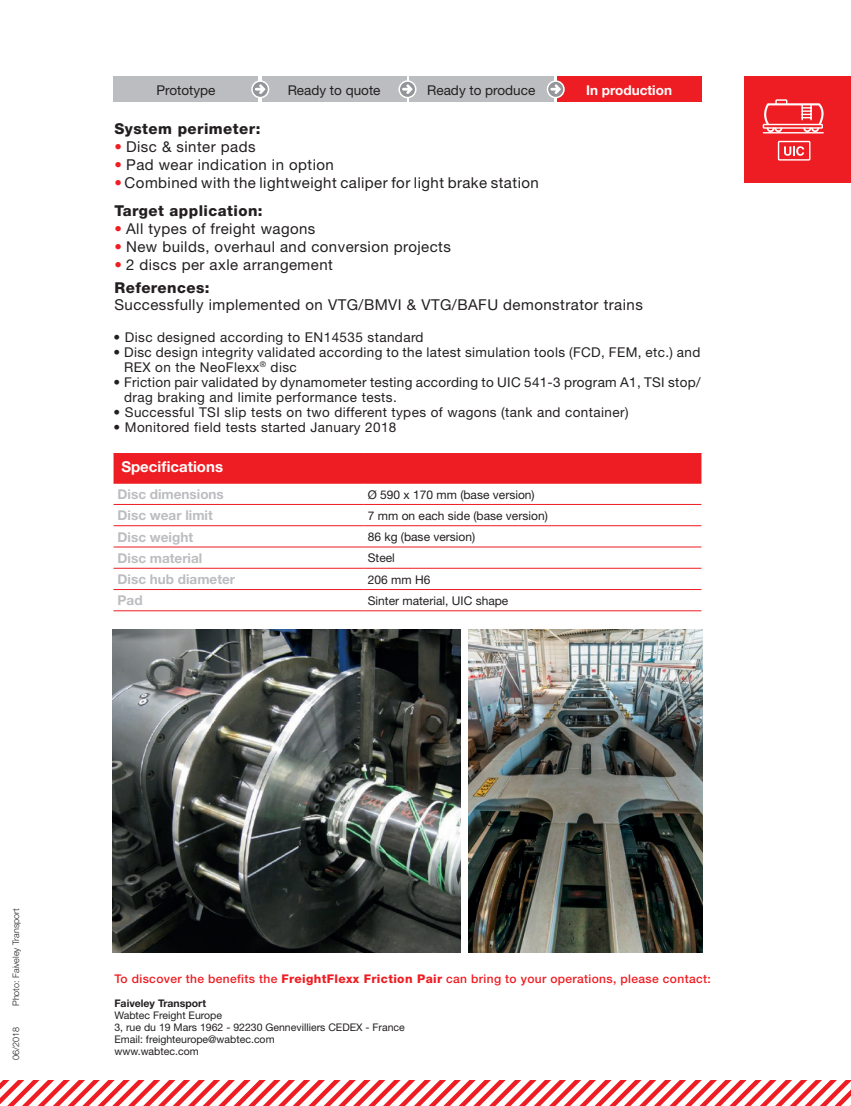
<style>
.page{position:relative;width:851px;height:1106px;background:#fff}
.page>*{position:absolute;margin:0;border:0;box-sizing:border-box;transform-origin:0 0}
.t1{font:15px/22.8px "Helvetica Neue";letter-spacing:.03em;color:#231f20}
.t2{font:800 15px "Helvetica Neue";letter-spacing:.03em;color:#231f20}
.t3{font:700 15px "Helvetica Neue";color:#fff}
.t4{font:13.5px/15px "Helvetica Neue";letter-spacing:.03em;color:#231f20}
.t5{font:700 13.5px "Helvetica Neue";color:#bcbdc0}
.t6{font:13.5px "Helvetica Neue";color:#231f20}
.t7{font:700 13.5px "Helvetica Neue";color:#fff}
.t8{font:12px "Helvetica Neue";color:#231f20}
.t9{font:500 12px "Helvetica Neue";letter-spacing:.03em;color:#ee1d23}
.t10{font:10.5px/12px "Helvetica Neue";color:#231f20}
.t11{font:700 10.5px "Helvetica Neue";color:#231f20}
.t12{font:300 9px "Helvetica Neue";color:#231f20}
.s1{color:#ee1d23}
.s2{font-weight:800}
</style>
<div class="page">
<svg style="left:0;top:1080px;width:850px;height:26px"></svg>
<div style="left:113px;top:454px;width:588px;height:28px;background:#ee1d23"></div>
<hr style="left:113px;top:453px;width:251px;height:1px;background:#ee1d23">
<hr style="left:364px;top:453px;width:337px;height:1px;background:#ee1d23">
<hr style="left:113px;top:482px;width:251px;height:1px;background:#ee1d23">
<hr style="left:364px;top:482px;width:337px;height:1px;background:#ee1d23">
<hr style="left:113px;top:504px;width:251px;height:1px;background:#ee1d23">
<hr style="left:364px;top:504px;width:337px;height:1px;background:#ee1d23">
<hr style="left:113px;top:525px;width:251px;height:1px;background:#ee1d23">
<hr style="left:364px;top:525px;width:337px;height:1px;background:#ee1d23">
<hr style="left:113px;top:546px;width:251px;height:1px;background:#ee1d23">
<hr style="left:364px;top:546px;width:337px;height:1px;background:#ee1d23">
<hr style="left:113px;top:568px;width:251px;height:1px;background:#ee1d23">
<hr style="left:364px;top:568px;width:337px;height:1px;background:#ee1d23">
<hr style="left:113px;top:589px;width:251px;height:1px;background:#ee1d23">
<hr style="left:364px;top:589px;width:337px;height:1px;background:#ee1d23">
<hr style="left:113px;top:610px;width:251px;height:1px;background:#ee1d23">
<hr style="left:364px;top:610px;width:337px;height:1px;background:#ee1d23">
<div style="left:113px;top:77px;width:145px;height:25px;background:#bcbdc0"></div>
<div style="left:409px;top:77px;width:144px;height:25px;background:#bcbdc0"></div>
<div style="left:262px;top:77px;width:144px;height:25px;background:#bcbdc0"></div>
<div style="left:556px;top:77px;width:145px;height:25px;background:#ee1d23"></div>
<svg style="left:252px;top:81px;width:16px;height:17px"></svg>
<div style="left:251px;top:80px;width:18px;height:18px;border:2px solid #fff;border-radius:50%"></div>
<svg style="left:255px;top:84px;width:10px;height:10px"></svg>
<svg style="left:399px;top:81px;width:16px;height:17px"></svg>
<div style="left:398px;top:80px;width:18px;height:18px;border:2px solid #fff;border-radius:50%"></div>
<svg style="left:402px;top:84px;width:11px;height:10px"></svg>
<svg style="left:547px;top:81px;width:17px;height:17px"></svg>
<div style="left:546px;top:80px;width:18px;height:18px;border:2px solid #fff;border-radius:50%"></div>
<svg style="left:550px;top:84px;width:11px;height:10px"></svg>
<img style="left:112px;top:629px;width:349px;height:323px">
<img style="left:468px;top:629px;width:234px;height:323px">
<div style="left:744px;top:77px;width:106px;height:106px;background:#ee1d23"></div>
<svg style="left:762px;top:99px;width:62px;height:34px"></svg>
<hr style="left:763px;top:132px;width:60px;height:1px;background:#fff">
<div style="left:777px;top:141px;width:33px;height:20px;border:1px solid #fff"></div>
<svg style="left:784px;top:146px;width:20px;height:10px"></svg>
<p class="t6" style="left:156px;top:82px;width:61px">Prototype</p>
<p class="t6" style="left:287px;top:82px;width:94px">Ready to quote</p>
<p class="t6" style="left:427px;top:82px;width:110px">Ready to produce</p>
<p class="t7" style="left:586px;top:81px;width:87px">In production</p>
<p class="t2" style="left:114px;top:120px;width:147px">System perimeter:</p>
<p class="t1" style="left:114px;top:135px;width:143px"><span class="s1">•</span> Disc &amp; sinter pads</p>
<p class="t1" style="left:114px;top:153px;width:221px"><span class="s1">•</span> Pad wear indication in option</p>
<p class="t1" style="left:114px;top:171px;width:426px"><span class="s1">•</span> Combined with the lightweight caliper for light brake station</p>
<p class="t2" style="left:114px;top:202px;width:150px">Target application:</p>
<p class="t1" style="left:114px;top:217px;width:202px"><span class="s1">•</span> All types of freight wagons</p>
<p class="t1" style="left:114px;top:235px;width:338px"><span class="s1">•</span> New builds, overhaul and conversion projects</p>
<p class="t1" style="left:114px;top:253px;width:220px"><span class="s1">•</span> 2 discs per axle arrangement<br><span class="s2">References:</span></p>
<p class="t1" style="left:114px;top:292px;width:530px">Successfully implemented on VTG/BMVI &amp; VTG/BAFU demonstrator trains</p>
<p class="t4" style="left:113px;top:329px;width:311px">• Disc designed according to EN14535 standard</p>
<p class="t4" style="left:124px;top:344px;width:577px;text-indent:-11px">• Disc design integrity validated according to the latest simulation tools (FCD, FEM, etc.) and<br>REX on the NeoFlexx<sup>®</sup> disc</p>
<p class="t4" style="left:124px;top:374px;width:577px;text-indent:-11px">• Friction pair validated by dynamometer testing according to UIC 541-3 program A1, TSI stop/ drag braking and limite performance tests.</p>
<p class="t4" style="left:113px;top:404px;width:516px">• Successful TSI slip tests on two different types of wagons (tank and container)</p>
<p class="t4" style="left:113px;top:419px;width:284px">• Monitored field tests started January 2018</p>
<p class="t3" style="left:121px;top:457px;width:103px">Specifications</p>
<p class="t5" style="left:118px;top:486px;width:108px">Disc dimensions</p>
<p class="t8" style="left:368px;top:487px;width:168px">Ø 590 x 170 mm (base version)</p>
<p class="t5" style="left:118px;top:507px;width:97px">Disc wear limit</p>
<p class="t8" style="left:368px;top:508px;width:181px">7 mm on each side (base version)</p>
<p class="t5" style="left:118px;top:528px;width:77px">Disc weight</p>
<p class="t8" style="left:368px;top:529px;width:109px">86 kg (base version)</p>
<p class="t5" style="left:118px;top:550px;width:86px">Disc material</p>
<p class="t8" style="left:368px;top:551px;width:29px">Steel</p>
<p class="t5" style="left:118px;top:571px;width:119px">Disc hub diameter</p>
<p class="t8" style="left:368px;top:572px;width:64px">206 mm H6</p>
<p class="t5" style="left:118px;top:592px;width:27px">Pad</p>
<p class="t8" style="left:368px;top:593px;width:142px">Sinter material, UIC shape</p>
<p class="t12" style="left:10px;top:1006px;width:99px;rotate:-90deg">Photo: Faiveley Transport</p>
<p class="t12" style="left:10px;top:1060px;width:35px;rotate:-90deg">06/2018</p>
<p class="t9" style="left:114px;top:971px;width:597px">To discover the benefits the <span class="s2">FreightFlexx Friction Pair</span> can bring to your operations, please contact:</p>
<p class="t11" style="left:114px;top:996px;width:93px">Faiveley Transport</p>
<p class="t10" style="left:114px;top:1009px;width:292px">Wabtec Freight Europe<br>3, rue du 19 Mars 1962 - 92230 Gennevilliers CEDEX - France<br>Email: freighteurope@wabtec.com<br>www.wabtec.com</p>
</div>
